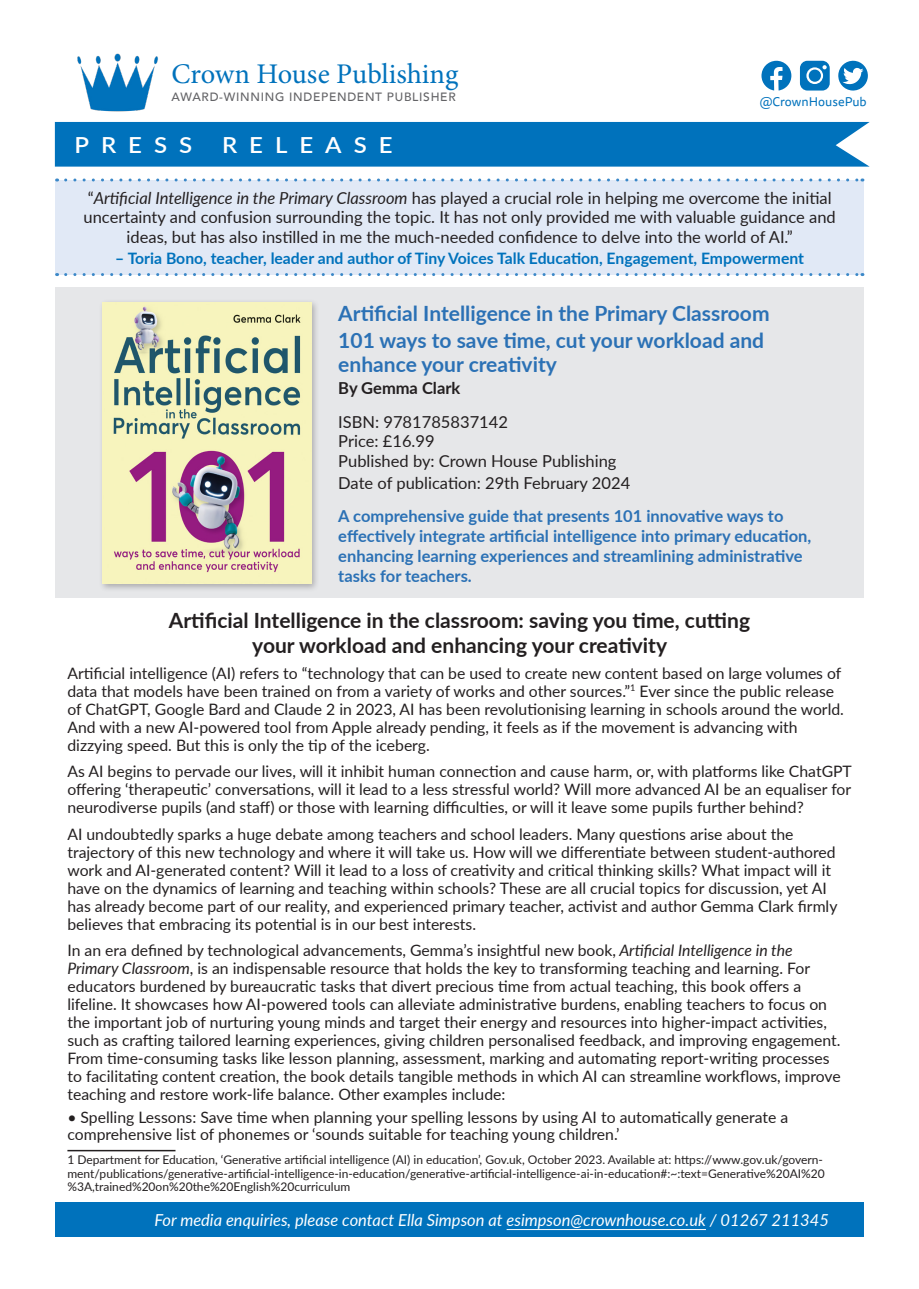
<style>
.page{position:relative;width:919px;height:1289px;background:#fff}
.page>*{position:absolute;margin:0;border:0;box-sizing:border-box;transform-origin:0 0}
.t1{font:28.5px "Minion Pro";letter-spacing:-.005em;color:#0072bc}
.t2{font:600 22.2px "Lato";letter-spacing:.5em;color:#fff;scale:1.08 1}
.t3{font:700 21px/24px "Lato";color:#2b71b5}
.t4{font:700 21px "Lato";color:#231f20}
.t5{font:16.5px/19.8px "Lato";color:#231f20;text-align:center}
.t6{font:700 16.5px/19.8px "Lato";color:#2b71b5}
.t7{font:italic 16.5px "Lato";color:#fff}
.t8{font:700 16.5px "Lato";color:#231f20}
.t9{font:15.75px/18px "Lato";color:#231f20}
.t10{font:700 15.75px "Lato";color:#0072bc}
.t11{font:12.6px "Tisa Sans Pro";color:#0072bc}
.t12{font:12px/13.5px "Lato";color:#231f20}
.t13{font:500 12px "Avenir";letter-spacing:.06em;color:#636366}
.s1{font-style:italic}
</style>
<div class="page">
<div style="left:55px;top:288px;width:808px;height:310px;background:#e6e7e9"></div>
<div style="left:99px;top:298px;width:220px;height:294px;background:#231f20;opacity:.3"></div>
<img style="left:103px;top:302px;width:208px;height:281px">
<hr style="left:67px;top:1149px;width:108px;height:2px;background:#231f20">
<div style="left:55px;top:1202px;width:808px;height:34px;background:#0072bc"></div>
<hr style="left:506px;top:1229px;width:200px;height:1px;background:#fff">
<img style="left:77px;top:53px;width:81px;height:59px">
<div style="left:55px;top:122px;width:814px;height:45px;background:#0072bc"></div>
<div style="left:55px;top:180px;width:808px;height:94px;background:#e1e9f6"></div>
<svg style="left:761px;top:61px;width:30px;height:29px"></svg>
<svg style="left:838px;top:60px;width:30px;height:31px"></svg>
<svg style="left:799px;top:61px;width:30px;height:30px"></svg>
<svg style="left:66px;top:178px;width:796px;height:3px"></svg>
<svg style="left:66px;top:273px;width:796px;height:3px"></svg>
<p class="t1" style="left:171px;top:54px;width:288px">Crown House Publishing</p>
<p class="t13" style="left:171px;top:86px;width:285px">AWARD-WINNING INDEPENDENT PUBLISHER</p>
<p class="t2" style="left:74px;top:129px;width:110px">PRESS</p>
<p class="t2" style="left:222px;top:129px;width:159px">RELEASE</p>
<p class="t5" style="left:84px;top:187px;width:753px">“<span class="s1">Artificial Intelligence in the Primary Classroom</span> has played a crucial role in helping me overcome the initial uncertainty and confusion surrounding the topic. It has not only provided me with valuable guidance and ideas, but has also instilled in me the much-needed confidence to delve into the world of AI.”</p>
<p class="t10" style="left:115px;top:247px;width:690px">– Toria Bono, teacher, leader and author of Tiny Voices Talk Education, Engagement, Empowerment</p>
<p class="t11" style="left:759px;top:93px;width:108px">@CrownHousePub</p>
<p class="t3" style="left:338px;top:301px;width:433px">Artificial Intelligence in the Primary Classroom</p>
<p class="t3" style="left:338px;top:327px;width:427px">101 ways to save time, cut your workload and enhance your creativity</p>
<p class="t8" style="left:338px;top:376px;width:124px">By Gemma Clark</p>
<p class="t5" style="left:338px;top:411px;width:171px">ISBN: 9781785837142</p>
<p class="t5" style="left:338px;top:431px;width:98px">Price: £16.99</p>
<p class="t5" style="left:338px;top:450px;width:279px">Published by: Crown House Publishing</p>
<p class="t5" style="left:338px;top:472px;width:293px">Date of publication: 29th February 2024</p>
<p class="t6" style="left:338px;top:505px;width:474px">A comprehensive guide that presents 101 innovative ways to effectively integrate artificial intelligence into primary education, enhancing learning experiences and streamlining administrative tasks for teachers.</p>
<p class="t4" style="left:169px;top:605px;width:582px">Artificial Intelligence in the classroom: saving you time, cutting</p>
<p class="t4" style="left:252px;top:629px;width:416px">your workload and enhancing your creativity</p>
<p class="t9" style="left:67px;top:663px;width:778px">Artificial intelligence (AI) refers to “technology that can be used to create new content based on large volumes of data that models have been trained on from a variety of works and other sources.”<sup>1</sup> Ever since the public release of ChatGPT, Google Bard and Claude 2 in 2023, AI has been revolutionising learning in schools around the world.<br>And with a new AI-powered tool from Apple already pending, it feels as if the movement is advancing with dizzying speed. But this is only the tip of the iceberg.</p>
<p class="t9" style="left:67px;top:761px;width:786px;text-align:justify">As AI begins to pervade our lives, will it inhibit human connection and cause harm, or, with platforms like ChatGPT offering ‘therapeutic’ conversations, will it lead to a less stressful world? Will more advanced AI be an equaliser for neurodiverse pupils (and staff) or those with learning difficulties, or will it leave some pupils further behind?</p>
<p class="t9" style="left:67px;top:824px;width:771px">AI undoubtedly sparks a huge debate among teachers and school leaders. Many questions arise about the trajectory of this new technology and where it will take us. How will we differentiate between student-authored work and AI-generated content? Will it lead to a loss of creativity and critical thinking skills? What impact will it have on the dynamics of learning and teaching within schools? These are all crucial topics for discussion, yet AI has already become part of our reality, and experienced primary teacher, activist and author Gemma Clark firmly believes that embracing its potential is in our best interests.</p>
<p class="t9" style="left:67px;top:940px;width:774px">In an era defined by technological advancements, Gemma’s insightful new book, <span class="s1">Artificial Intelligence in the Primary Classroom</span>, is an indispensable resource that holds the key to transforming teaching and learning. For educators burdened by bureaucratic tasks that divert precious time from actual teaching, this book offers a lifeline. It showcases how AI-powered tools can alleviate administrative burdens, enabling teachers to focus on the important job of nurturing young minds and target their energy and resources into higher-impact activities, such as crafting tailored learning experiences, giving children personalised feedback, and improving engagement.<br>From time-consuming tasks like lesson planning, assessment, marking and automating report-writing processes to facilitating content creation, the book details tangible methods in which AI can streamline workflows, improve teaching and restore work-life balance. Other examples include:</p>
<p class="t9" style="left:67px;top:1108px;width:722px;line-height:17.2px">• Spelling Lessons: Save time when planning your spelling lessons by using AI to automatically generate a comprehensive list of phonemes or ‘sounds suitable for teaching young children.’</p>
<p class="t12" style="left:67px;top:1152px;width:758px">1 Department for Education, ‘Generative artificial intelligence (AI) in education’, Gov.uk, October 2023. Available at: https://www.gov.uk/govern&shy;ment/publications/generative-artificial-intelligence-in-education/generative-artificial-intelligence-ai-in-education#:~:text=Generative%20AI%20 %3A,trained%20on%20the%20English%20curriculum</p>
<p class="t7" style="left:154px;top:1207px;width:676px">For media enquiries, please contact Ella Simpson at esimpson@crownhouse.co.uk / 01267 211345</p>
</div>
